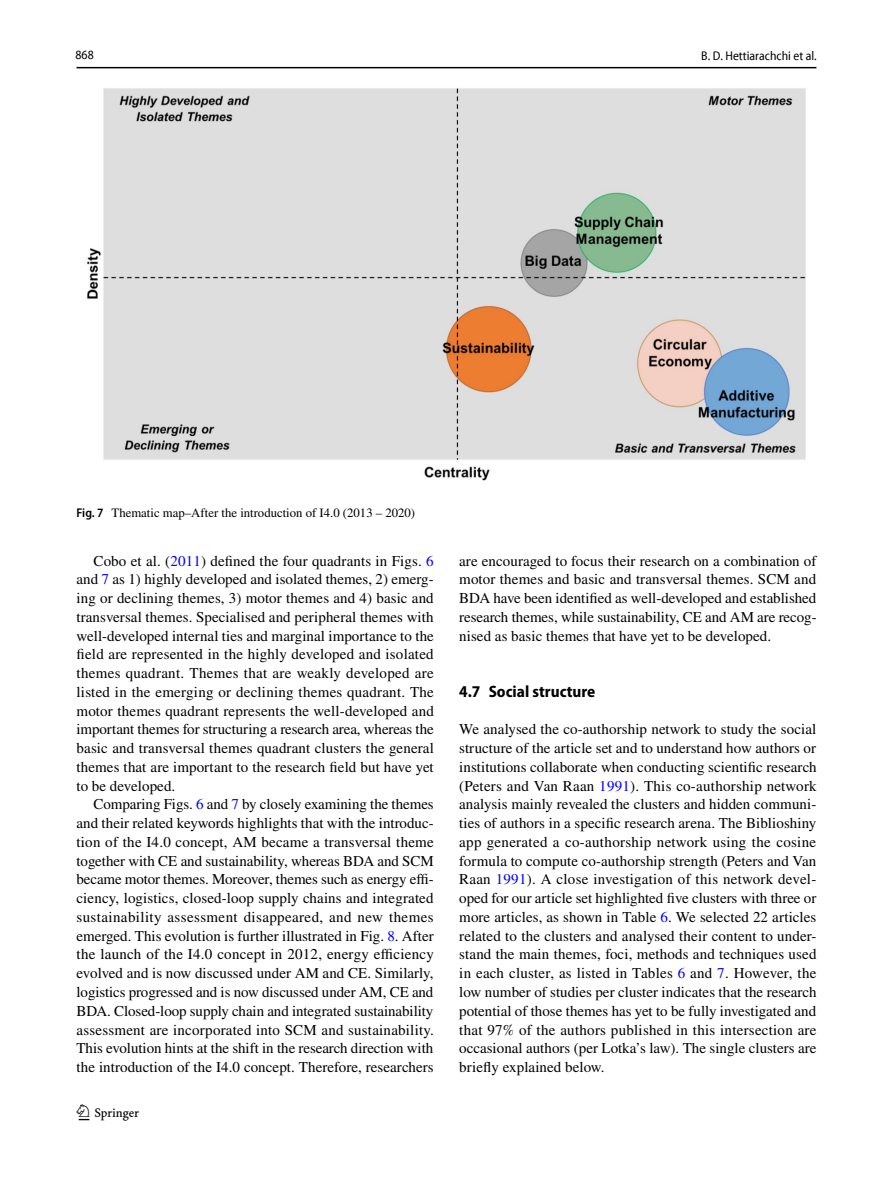
<style>
.page{position:relative;width:893px;height:1187px;background:#fff}
.page>*{position:absolute;margin:0;border:0;box-sizing:border-box;transform-origin:0 0}
.t1{font:22.5px "Springnew Regular 3";color:#000}
.t2{font:700 semi-condensed 16.5px "Myriad Pro";color:#000}
.t3{font:15px/18.8px "STIX";letter-spacing:.005em;color:#000;text-align:justify}
.t4{font:12.75px "STIX";color:#000}
.t5{font:semi-condensed 12.75px "Myriad Pro Unic";color:#000}
.t6{font:12.75px "Myriad Pro Unic Semi Condensed 2";color:#000}
.s1{font-family:"Myriad Pro";font-weight:600;font-stretch:semi-condensed}
.s2{color:#00f}
</style>
<div class="page">
<hr style="left:77px;top:67px;width:739px;height:1px;background:#000">
<img style="left:87px;top:88px;width:719px;height:393px">
<p class="t6" style="left:76px;top:50px;width:20px">868</p>
<p class="t5" style="left:701px;top:51px;width:117px">B. D. Hettiarachchi et al.</p>
<p class="t4" style="left:77px;top:504px;width:340px"><span class="s1">Fig. 7</span> Thematic map–After the introduction of I4.0 (2013 – 2020)</p>
<p class="t3" style="left:77px;top:552px;width:359px;text-indent:17px">Cobo et al. (<span class="s2">2011</span>) defined the four quadrants in Figs. <span class="s2">6 </span>and <span class="s2">7</span> as 1) highly developed and isolated themes, 2) emerg&shy;ing or declining themes, 3) motor themes and 4) basic and transversal themes. Specialised and peripheral themes with well-developed internal ties and marginal importance to the field are represented in the highly developed and isolated themes quadrant. Themes that are weakly developed are listed in the emerging or declining themes quadrant. The motor themes quadrant represents the well-developed and important themes for structuring a research area, whereas the basic and transversal themes quadrant clusters the general themes that are important to the research field but have yet to be developed.</p>
<p class="t3" style="left:77px;top:796px;width:359px;text-indent:17px">Comparing Figs. <span class="s2">6</span> and <span class="s2">7</span> by closely examining the themes and their related keywords highlights that with the introduc&shy;tion of the I4.0 concept, AM became a transversal theme together with CE and sustainability, whereas BDA and SCM became motor themes. Moreover, themes such as energy effi&shy;ciency, logistics, closed-loop supply chains and integrated sustainability assessment disappeared, and new themes emerged. This evolution is further illustrated in Fig. <span class="s2">8</span>. After the launch of the I4.0 concept in 2012, energy efficiency evolved and is now discussed under AM and CE. Similarly, logistics progressed and is now discussed under AM, CE and BDA. Closed-loop supply chain and integrated sustainability assessment are incorporated into SCM and sustainability.<br>This evolution hints at the shift in the research direction with the introduction of the I4.0 concept. Therefore, researchers</p>
<h1 class="t1" style="left:79px;top:1104px;width:62px">1 3</h1>
<p class="t3" style="left:459px;top:552px;width:359px">are encouraged to focus their research on a combination of motor themes and basic and transversal themes. SCM and BDA have been identified as well-developed and established research themes, while sustainability, CE and AM are recog&shy;nised as basic themes that have yet to be developed.</p>
<p class="t2" style="left:459px;top:682px;width:138px">4.7 Social structure</p>
<p class="t3" style="left:459px;top:721px;width:359px">We analysed the co-authorship network to study the social structure of the article set and to understand how authors or institutions collaborate when conducting scientific research (Peters and Van Raan <span class="s2">1991</span>). This co-authorship network analysis mainly revealed the clusters and hidden communi&shy;ties of authors in a specific research arena. The Biblioshiny app generated a co-authorship network using the cosine formula to compute co-authorship strength (Peters and Van Raan <span class="s2">1991</span>). A close investigation of this network devel&shy;oped for our article set highlighted five clusters with three or more articles, as shown in Table <span class="s2">6</span>. We selected 22 articles related to the clusters and analysed their content to under&shy;stand the main themes, foci, methods and techniques used in each cluster, as listed in Tables <span class="s2">6</span> and <span class="s2">7</span>. However, the low number of studies per cluster indicates that the research potential of those themes has yet to be fully investigated and that 97% of the authors published in this intersection are occasional authors (per Lotka’s law). The single clusters are briefly explained below.</p>
</div>
